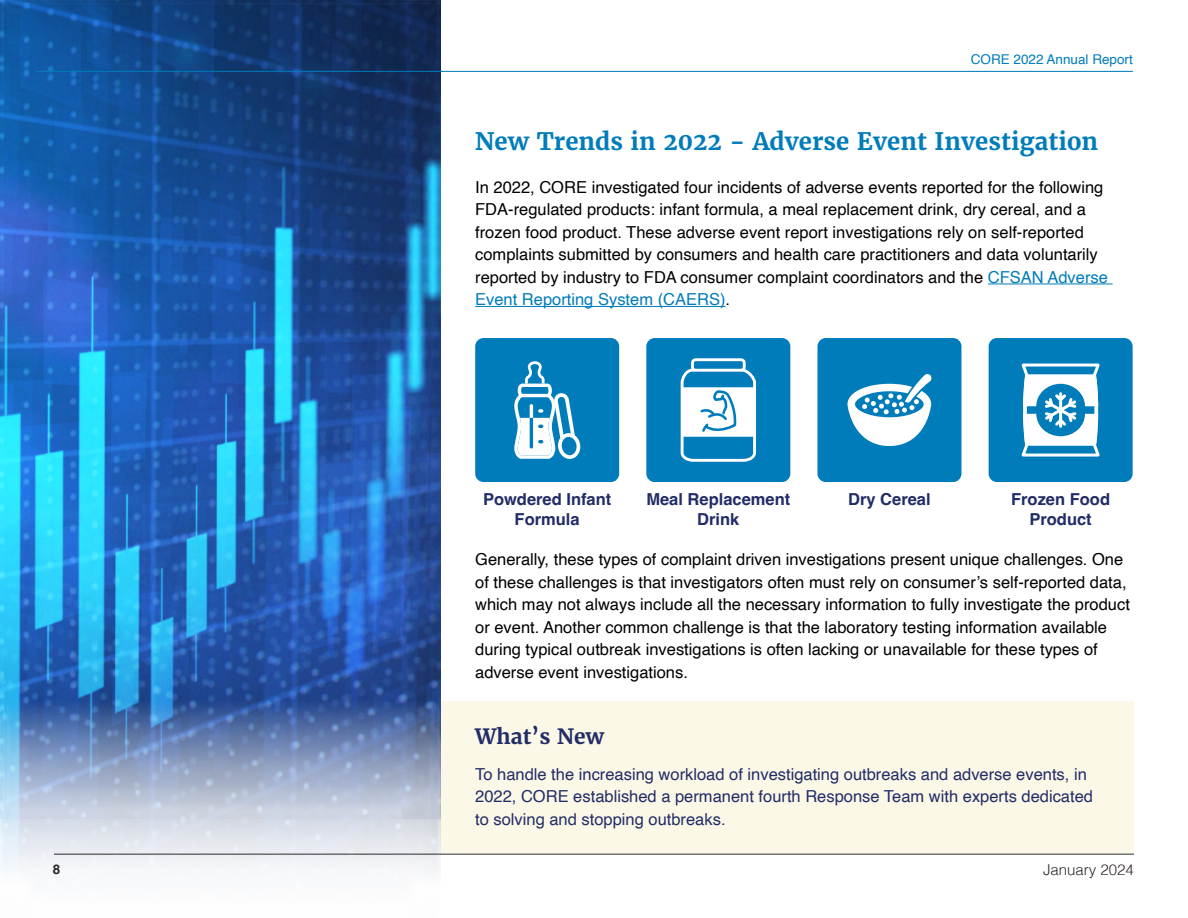
<style>
.page{position:relative;width:1188px;height:918px;background:#fff}
.page>*{position:absolute;margin:0;border:0;box-sizing:border-box;transform-origin:0 0}
.t1{font:700 24px "Merriweather";color:#007cba}
.t2{font:700 21px "Merriweather";color:#222c67}
.t3{font:16.5px/22.5px "Helvetica";color:#000}
.t4{font:16.5px/22.5px "Helvetica";color:#222c67}
.t5{font:700 16.5px/19.8px "Helvetica";color:#222c67;text-align:center}
.t6{font:300 15px "Helvetica";color:#2e2925}
.t7{font:13.5px "Helvetica";color:#007cba}
.t8{font:700 13.5px "Helvetica";color:#2e2925}
.s1{color:#007cba}
</style>
<div class="page">
<hr style="left:53px;top:71px;width:1080px;height:1px;background:#007cba">
<hr style="left:54px;top:854px;width:1080px;height:1px;background:#2e2925">
<div style="left:441px;top:702px;width:693px;height:151px;background:#fcf8e7"></div>
<hr style="left:988px;top:284px;width:125px;height:1px;background:#007cba">
<hr style="left:475px;top:306px;width:251px;height:1px;background:#007cba">
<div style="left:475px;top:338px;width:144px;height:144px;background:#007cba;border-radius:8px"></div>
<svg style="left:514px;top:361px;width:67px;height:98px"></svg>
<div style="left:646px;top:338px;width:144px;height:144px;background:#007cba;border-radius:8px"></div>
<svg style="left:681px;top:358px;width:75px;height:104px"></svg>
<div style="left:817px;top:338px;width:144px;height:144px;background:#007cba;border-radius:8px"></div>
<svg style="left:847px;top:374px;width:85px;height:72px"></svg>
<div style="left:989px;top:338px;width:144px;height:144px;background:#007cba;border-radius:8px"></div>
<svg style="left:1021px;top:363px;width:79px;height:94px"></svg>
<img style="left:0;top:0;width:441px;height:871px">
<hr style="left:36px;top:71px;width:406px;height:1px;background:#007cba">
<p class="t8" style="left:53px;top:861px;width:9px">8</p>
<p class="t7" style="left:971px;top:49px;width:164px">CORE 2022 Annual Report</p>
<p class="t1" style="left:475px;top:126px;width:624px">New Trends in 2022 - Adverse Event Investigation</p>
<p class="t3" style="left:475px;top:176px;width:634px">In 2022, CORE investigated four incidents of adverse events reported for the following FDA-regulated products: infant formula, a meal replacement drink, dry cereal, and a frozen food product. These adverse event report investigations rely on self-reported complaints submitted by consumers and health care practitioners and data voluntarily reported by industry to FDA consumer complaint coordinators and the <span class="s1">CFSAN Adverse Event Reporting System (CAERS)</span>.</p>
<p class="t5" style="left:483px;top:491px;width:130px">Powdered Infant<br>Formula</p>
<p class="t5" style="left:646px;top:491px;width:145px">Meal Replacement<br>Drink</p>
<p class="t5" style="left:848px;top:491px;width:84px">Dry Cereal</p>
<p class="t5" style="left:1011px;top:491px;width:100px">Frozen Food<br>Product</p>
<p class="t3" style="left:475px;top:549px;width:656px">Generally, these types of complaint driven investigations present unique challenges. One of these challenges is that investigators often must rely on consumer’s self-reported data, which may not always include all the necessary information to fully investigate the product or event. Another common challenge is that the laboratory testing information available during typical outbreak investigations is often lacking or unavailable for these types of adverse event investigations.</p>
<p class="t2" style="left:475px;top:723px;width:131px">What’s New</p>
<p class="t4" style="left:475px;top:763px;width:619px">To handle the increasing workload of investigating outbreaks and adverse events, in<br>2022, CORE established a permanent fourth Response Team with experts dedicated to solving and stopping outbreaks.</p>
<p class="t6" style="left:1043px;top:857px;width:92px">January 2024</p>
</div>
